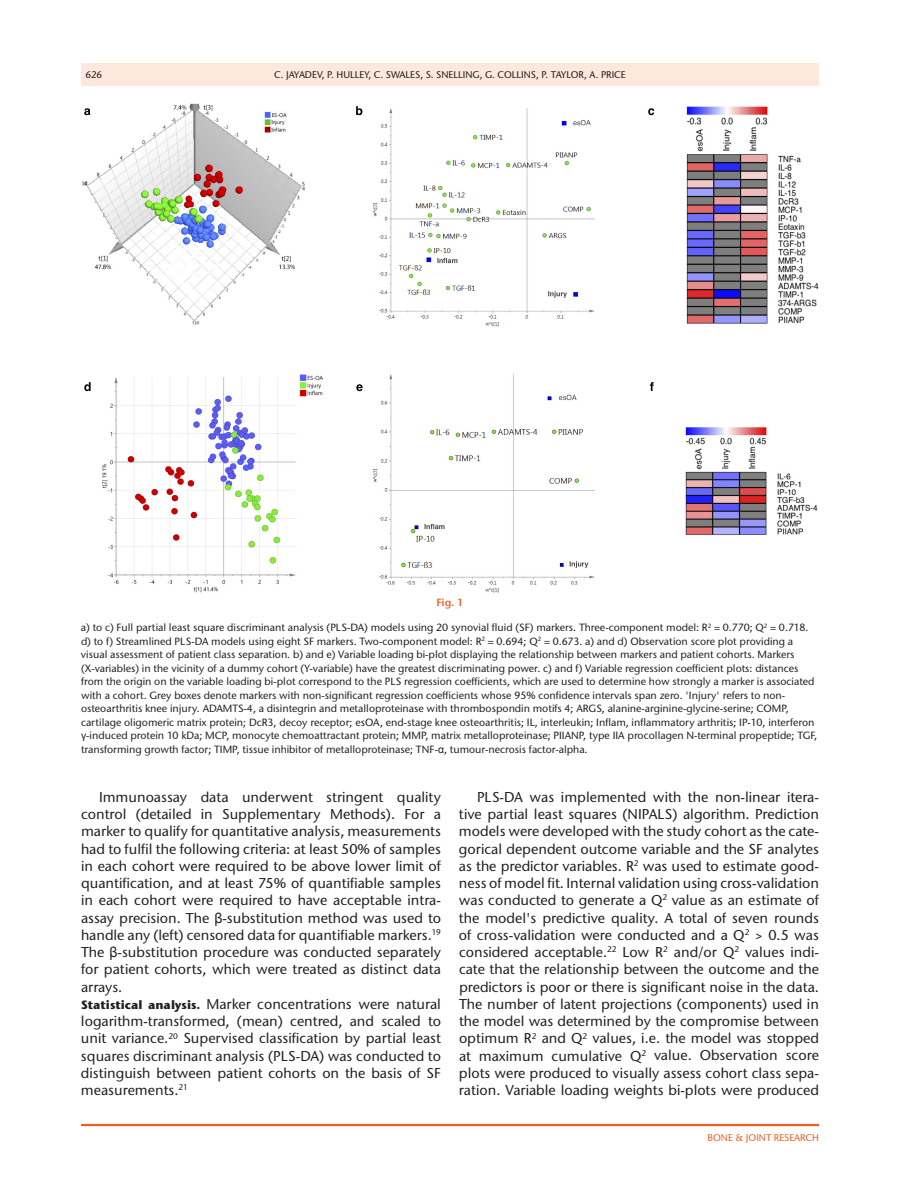
<style>
.page{position:relative;width:918px;height:1188px;background:#fff}
.page>*{position:absolute;margin:0;border:0;box-sizing:border-box;transform-origin:0 0}
.t1{font:500 14.25px/17.2px "Stone Sans ITC Pro";color:#231f20}
.t2{font:500 10.5px/13.5px "Stone Sans ITC Pro";color:#231f20}
.t3{font:600 10.5px "Stone Sans ITC Pro";color:#f15f23}
.t4{font:500 9.75px "Stone Sans ITC Pro";color:#231f20}
.t5{font:500 9.75px "Stone Sans ITC Pro";color:#f15f23}
.s1{font-family:"Arial Unicode MS";font-weight:400}
.s2{font-weight:700;font-size:12px}
</style>
<div class="page">
<hr style="left:81px;top:1124px;width:738px;height:2px;background:#f15f23">
<div style="left:81px;top:63px;width:738px;height:23px;background:#fee7dc"></div>
<img style="left:82px;top:104px;width:737px;height:488px">
<p class="t4" style="left:85px;top:68px;width:18px">626</p>
<p class="t4" style="left:274px;top:68px;width:353px">C. JAYADEV, P. HULLEY, C. SWALES, S. SNELLING, G. COLLINS, P. TAYLOR, A. PRICE</p>
<p class="t3" style="left:436px;top:596px;width:29px">Fig. 1</p>
<p class="t2" style="left:81px;top:621px;width:735px">a) to c) Full partial least square discriminant analysis (PLS-DA) models using 20 synovial fluid (SF) markers. Three-component model: R<sup>2</sup> = 0.770; Q<sup>2</sup> = 0.718. d) to f) Streamlined PLS-DA models using eight SF markers. Two-component model: R<sup>2</sup> = 0.694; Q<sup>2</sup> = 0.673. a) and d) Observation score plot providing a visual assessment of patient class separation. b) and e) Variable loading bi-plot displaying the relationship between markers and patient cohorts. Markers (X-variables) in the vicinity of a dummy cohort (Y-variable) have the greatest discriminating power. c) and f) Variable regression coefficient plots: distances from the origin on the variable loading bi-plot correspond to the PLS regression coefficients, which are used to determine how strongly a marker is associated with a cohort. Grey boxes denote markers with non-significant regression coefficients whose 95% confidence intervals span zero. 'I njury' refers to non&shy;osteoarthritis knee injury. ADAMT</p>
<p class="t2" style="left:238px;top:702px;width:535px">S-4, a disintegrin and metalloproteinase with thrombospondin motifs 4; ARGS, alanine-arginine-glycine-serine; COMP</p>
<p class="t2" style="left:81px;top:702px;width:735px;text-indent:705px">, cartilage oligomeric matrix protein; DcR3, decoy receptor; esOA, end-stage knee osteoarthritis; IL, interleukin; I nflam, inflammatory arthritis; IP-10, interferon <span class="s1">γ</span>-induced protein 10 kDa; M CP, monocyte chemoattractant protein; MMP</p>
<p class="t2" style="left:425px;top:729px;width:135px">, matrix metalloproteinase; PIIANP</p>
<p class="t2" style="left:583px;top:729px;width:235px">, type IIA procollagen N-terminal propeptide; TGF,</p>
<p class="t2" style="left:81px;top:742px;width:140px">transforming growth factor; TIMP</p>
<p class="t2" style="left:237px;top:742px;width:352px">, tissue inhibitor of metalloproteinase; TN F-<span class="s1">α</span>, tumour-necrosis factor-alpha.</p>
<p class="t1" style="left:81px;top:788px;width:362px;text-indent:18px">I mmunoassay data underwent stringent quality control (detailed in Supplementary Methods). For a marker to qualify for quantitative analysis, measurements had to fulfil the following criteria: at least 50% of samples in each cohort were required to be above lower limit of quantification, and at least 75% of quantifiable samples in each cohort were required to have acceptable intra&shy;assay precision. The <span class="s1">β</span>-substitution method was used to handle any (left) censored data for quantifiable markers.<sup>19<br></sup>The <span class="s1">β</span>-substitution procedure was conducted separately for patient cohorts, which were treated as distinct data arrays.<br><span class="s2">Statistical analysis.</span> M arker concentrations were natural logarithm-transformed, (mean) centred, and scaled to unit variance.<sup>20</sup> Supervised classification by partial least squares discriminant analysis (PLS-DA) was conducted to distinguish between patient cohorts on the basis of SF measurements.<sup>21</sup></p>
<p class="t1" style="left:459px;top:788px;width:362px;text-indent:18px">PLS-DA was implemented with the non-linear itera&shy;tive partial least squares (NIPAL</p>
<p class="t1" style="left:459px;top:805px;width:362px;text-align:justify;text-indent:206px">S) algorithm. Prediction models were developed with the study cohort as the cate&shy;gorical dependent outcome variable and the SF analytes as the predictor variables. R<sup>2</sup> was used to estimate good&shy;ness of model fit. I nternal validation using cross-validation was conducted to generate a Q<sup>2</sup> value as an estimate of the model's predictive quality. A total of seven rounds of cross-validation were conducted and a Q<sup>2</sup> &gt; 0.5 was considered acceptable.<sup>22</sup> Low R<sup>2</sup> and/or Q<sup>2</sup> values indi&shy;cate that the relationship between the outcome and the predictors is poor or there is significant noise in the data.<br>The number of latent projections (components) used in the model was determined by the compromise between optimum R<sup>2</sup> and Q<sup>2</sup> values, i.e. the model was stopped at maximum cumulative Q<sup>2</sup> value. Observation score plots were produced to visually assess cohort class sepa&shy;ration. Variable loading weights bi-plots were produced</p>
<p class="t5" style="left:708px;top:1132px;width:13px">BONE</p>
<p class="t5" style="left:735px;top:1132px;width:20px">&amp; JOINT</p>
<p class="t5" style="left:774px;top:1132px;width:47px">RESEARCH</p>
</div>
